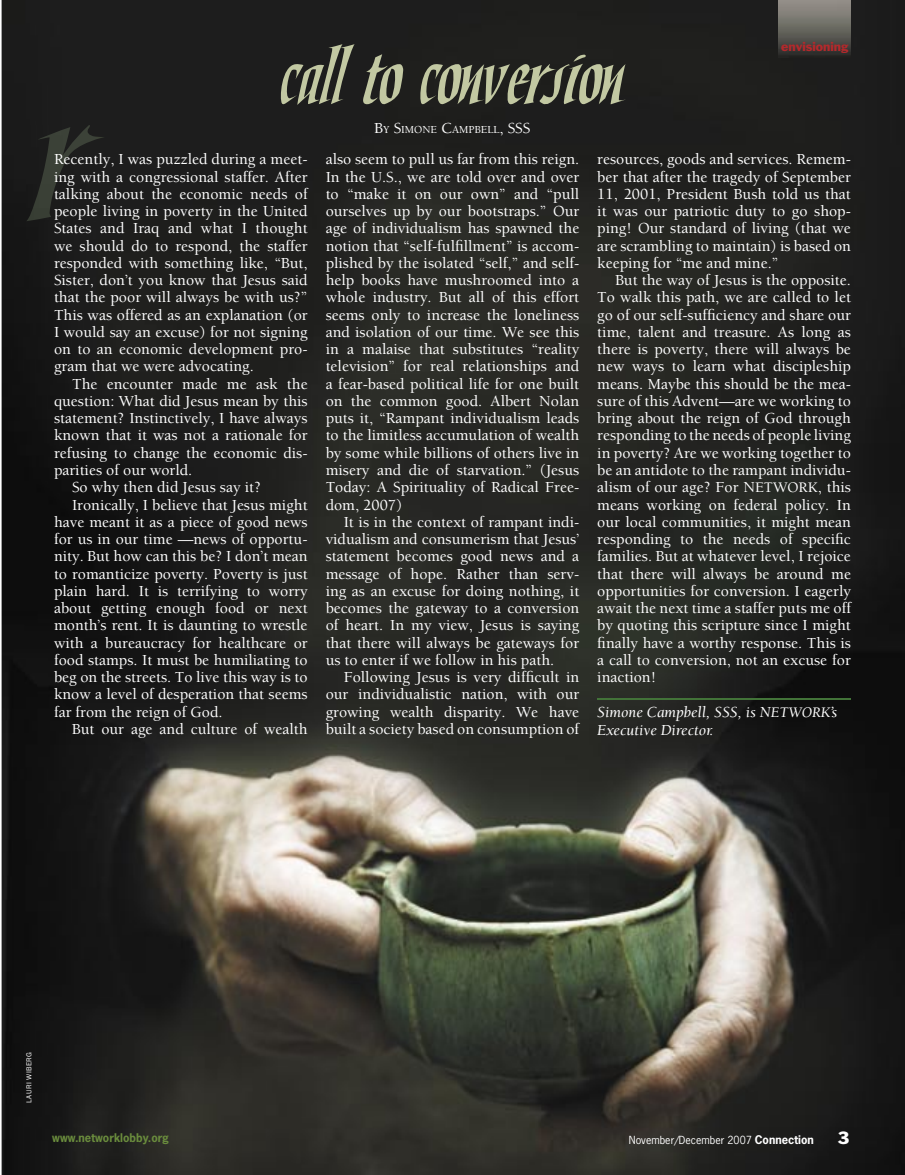
<style>
.page{position:relative;width:905px;height:1175px;background:#fff}
.page>*{position:absolute;margin:0;border:0;box-sizing:border-box;transform-origin:0 0}
.t1{font:75px "Handskript One";color:#c2c8a2;scale:1.3 1}
.t2{font:16.5px "Franklin Gothic";color:#fff}
.t3{font:500 15.75px/17.2px "Berkeley";color:#fff;text-align:justify}
.t4{font:italic 15.75px/17.2px "Berkeley";color:#fff}
.t5{font:12px "Franklin Gothic";color:#b3292c}
.t6{font:700 11.25px "News Gothic";color:#6a8c3d}
.t7{font:500 11.1px "Berkeley";color:#fff}
.t8{font:10.5px "News Gothic";color:#fff}
.t9{font:7.5px "Franklin Got ITC";letter-spacing:.05em;color:#fff}
.s1{font-size:15.75px}
.s2{font-size:15px}
.s3{font-weight:700;font-size:11.25px}
</style>
<div class="page">
<img style="left:2px;top:0;width:902px;height:1174px">
<img style="left:26px;top:125px;width:79px;height:96px">
<hr style="left:597px;top:698px;width:253px;height:1px;background:#427338">
<img style="left:778px;top:0;width:72px;height:58px">
<p class="t5" style="left:781px;top:39px;width:69px">envisioning</p>
<h1 class="t1" style="left:281px;top:34px;width:265px">Call to Conversion</h1>
<p class="t7" style="left:374px;top:124px;width:157px"><span class="s1">B</span>Y <span class="s1">S</span>IMONE <span class="s1">C</span>AMPBELL<span class="s1">, SSS</span></p>
<p class="t3" style="left:54px;top:151px;width:255px">Recently, I was puzzled during a meet&shy;ing with a congressional staffer. After talking about the economic needs of people living in poverty in the United States and Iraq and what I thought we should do to respond, the staffer responded with something like, “But, Sister, don’t you know that Jesus said that the poor will always be with us?” This was offered as an explanation (or I would say an excuse) for not signing on to an economic development pro&shy;gram that we were advocating.</p>
<p class="t3" style="left:72px;top:375px;width:237px">The encounter made me ask the</p>
<p class="t3" style="left:54px;top:393px;width:255px">question: What did Jesus mean by this</p>
<p class="t3" style="left:54px;top:410px;width:255px">statement? Instinctively, I have always</p>
<p class="t3" style="left:54px;top:427px;width:255px">known that it was not a rationale for</p>
<p class="t3" style="left:54px;top:444px;width:255px">refusing to change the economic dis-</p>
<p class="t3" style="left:54px;top:462px;width:140px">parities of our world.</p>
<p class="t3" style="left:72px;top:479px;width:190px">So why then did Jesus say it?</p>
<p class="t3" style="left:72px;top:496px;width:237px">Ironically, I believe that Jesus might</p>
<p class="t3" style="left:54px;top:513px;width:255px">have meant it as a piece of good news</p>
<p class="t3" style="left:54px;top:531px;width:255px">for us in our time —news of opportu-</p>
<p class="t3" style="left:54px;top:548px;width:255px">nity. But how can this be? I don’t mean</p>
<p class="t3" style="left:54px;top:565px;width:255px">to romanticize poverty. Poverty is just</p>
<p class="t3" style="left:54px;top:582px;width:255px">plain hard. It is terrifying to worry</p>
<p class="t3" style="left:54px;top:600px;width:255px">about getting enough food or next</p>
<p class="t3" style="left:54px;top:617px;width:255px">month’s rent. It is daunting to wrestle</p>
<p class="t3" style="left:54px;top:634px;width:255px">with a bureaucracy for healthcare or</p>
<p class="t3" style="left:54px;top:651px;width:255px">food stamps. It must be humiliating to</p>
<p class="t3" style="left:54px;top:669px;width:255px">beg on the streets. To live this way is to</p>
<p class="t3" style="left:54px;top:686px;width:255px">know a level of desperation that seems</p>
<p class="t3" style="left:54px;top:703px;width:170px">far from the reign of God.</p>
<p class="t3" style="left:72px;top:720px;width:237px">But our age and culture of wealth</p>
<p class="t3" style="left:326px;top:151px;width:255px">also seem to pull us far from this reign.<br>In the U.S., we are told over and over to “make it on our own” and “pull ourselves up by our bootstraps.” Our age of individualism has spawned the notion that “self-fulfillment” is accom&shy;plished by the isolated “self,” and self&shy;help books have mushroomed into a whole industry. But all of this effort seems only to increase the loneliness and isolation of our time. We see this in a malaise that substitutes “reality television” for real relationships and a fear-based political life for one built on the common good. Albert Nolan puts it, “Rampant individualism leads to the limitless accumulation of wealth by some while billions of others live in misery and die of starvation.” (Jesus Today: A Spirituality of Radical Free&shy;dom, 2007)</p>
<p class="t3" style="left:326px;top:513px;width:255px;text-indent:18px">It is in the context of rampant indi&shy;vidualism and consumerism that Jesus’ statement becomes good news and a message of hope. Rather than serv&shy;ing as an excuse for doing nothing, it becomes the gateway to a conversion of heart. In my view, Jesus is saying that there will always be gateways for us to enter if we follow in his path.</p>
<p class="t3" style="left:326px;top:669px;width:255px;text-indent:18px">Following Jesus is very difficult in our individualistic nation, with our growing wealth disparity. We have built a society based on consumption of</p>
<p class="t3" style="left:597px;top:151px;width:255px">resources, goods and services. Remem&shy;ber that after the tragedy of September 11, 2001, President Bush told us that it was our patriotic duty to go shop&shy;ping! Our standard of living (that we are scrambling to maintain) is based on keeping for “me and mine.”</p>
<p class="t3" style="left:597px;top:272px;width:255px;text-indent:18px">But the way of Jesus is the opposite.<br>To walk this path, we are called to let go of our self-sufficiency and share our time, talent and treasure. As long as there is poverty, there will always be new ways to learn what discipleship means. Maybe this should be the mea&shy;sure of this Advent—are we working to bring about the reign of God through responding to the needs of people living in poverty? Are we working together to be an antidote to the rampant individu&shy;alism of our age? For N<span class="s2">ETWORK</span>, this means working on federal policy. In our local communities, it might mean responding to the needs of specific families. But at whatever level, I rejoice that there will always be around me opportunities for conversion. I eagerly await the next time a staffer puts me off by quoting this scripture since I might finally have a worthy response. This is a call to conversion, not an excuse for inaction!</p>
<p class="t4" style="left:597px;top:704px;width:241px">Simone Campbell, SSS, is N<span class="s2">ETWORK</span>’s<br>Executive Director.</p>
<p class="t9" style="left:24px;top:1102px;width:52px;rotate:-90deg">LAURI WIBERG</p>
<p class="t6" style="left:52px;top:1130px;width:118px">www.networklobby.org</p>
<p class="t8" style="left:629px;top:1132px;width:186px">November/December 2007 <span class="s3">Connection</span></p>
<p class="t2" style="left:838px;top:1126px;width:13px">3</p>
</div>
